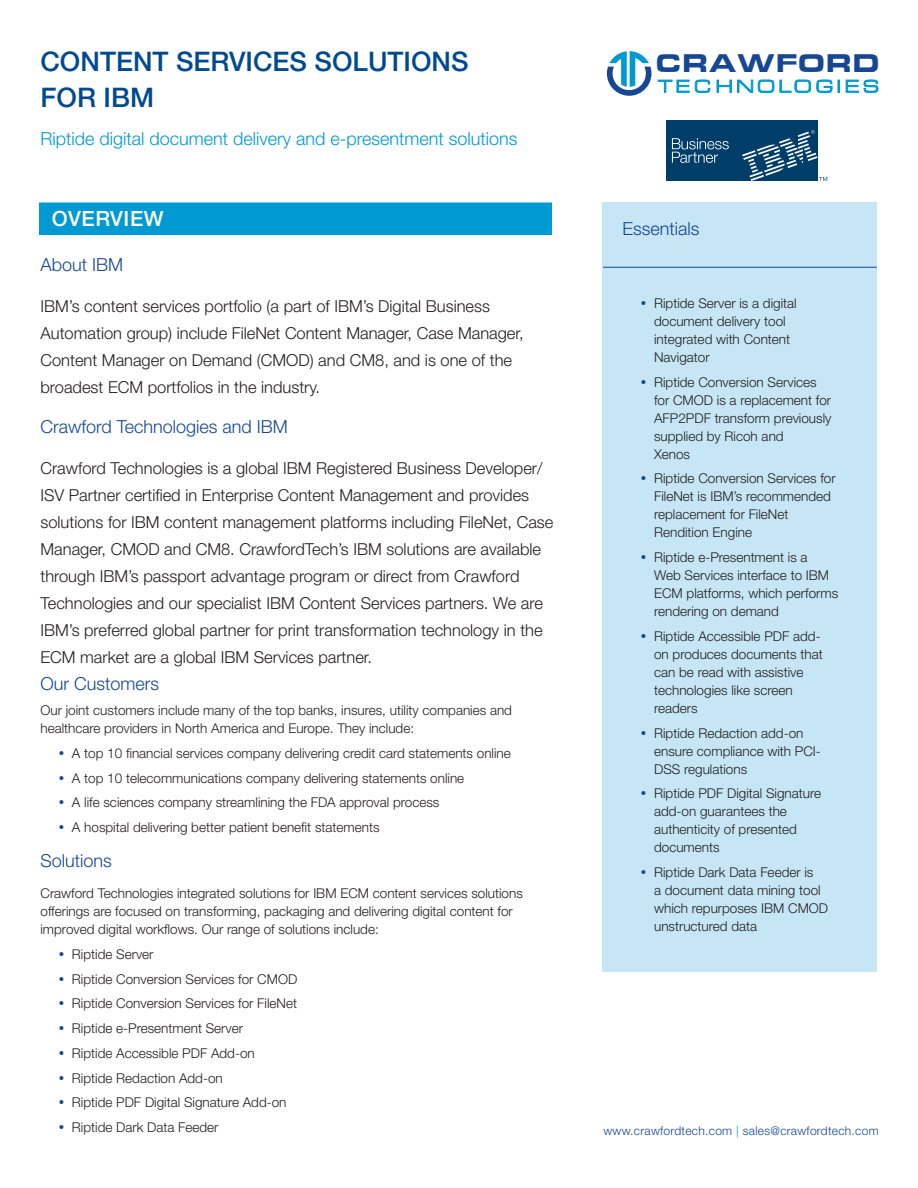
<style>
.page{position:relative;width:918px;height:1188px;background:#fff}
.page>*{position:absolute;margin:0;border:0;box-sizing:border-box;transform-origin:0 0}
.t1{font:500 27px/36px "Helvetica Neue LT Std";color:#014990}
.Image{font:900 26.4px "Eurostile Extended";color:#174792}
.SideBarHeader__H2{font:500 21px "Helvetica Neue LT Std";letter-spacing:.025em;color:#fff}
.titleSubHead_copy{font:300 18px "Helvetica Neue LT Std";color:#0099d1}
.BodyHeaders__H2{font:300 18px "Helvetica Neue LT Std";color:#174792}
.Base{font:300 18px "Helvetica Neue LT Std";color:#174792}
.SideBarHeader__H2-2{font:300 18px "Helvetica Neue LT Std";color:#174792}
.Base-2{font:300 16.5px/27px "Helvetica Neue LT Std";color:#231f20}
.Base-3{font:300 13.5px/18px "Helvetica Neue LT Std";color:#231f20}
.Base-4{font:300 12px "Helvetica Neue LT Std";letter-spacing:.025em;color:#174792}
.s1{color:#0099d1}
</style>
<div class="page">
<div style="left:602px;top:202px;width:275px;height:770px;background:#c6e6f5"></div>
<hr style="left:603px;top:267px;width:274px;height:1px;background:#174792">
<svg style="left:607px;top:51px;width:44px;height:45px"></svg>
<svg style="left:657px;top:79px;width:222px;height:14px"></svg>
<div style="left:39px;top:202px;width:513px;height:33px;background:#0099d1;border:2px solid #0099d1"></div>
<div style="left:667px;top:120px;width:151px;height:61px;background:#003e69"></div>
<svg style="left:672px;top:138px;width:57px;height:25px"></svg>
<svg style="left:742px;top:130px;width:85px;height:51px"></svg>
<p class="t1" style="left:40px;top:43px;width:430px">CONTENT SERVICES SOLUTIONS<br>FOR IBM</p>
<p class="titleSubHead_copy" style="left:40px;top:127px;width:479px">Riptide digital document delivery and e-presentment solutions</p>
<h2 class="SideBarHeader__H2" style="left:52px;top:206px;width:113px">OVERVIEW</h2>
<p class="Image" style="left:655px;top:49px;width:226px">CRAWFORD</p>
<h2 class="SideBarHeader__H2-2" style="left:623px;top:218px;width:78px">Essentials</h2>
<h2 class="BodyHeaders__H2" style="left:40px;top:254px;width:84px">About IBM</h2>
<p class="Base-2" style="left:40px;top:292px;width:485px">IBM’s content services portfolio (a part of IBM’s Digital Business Automation group) include FileNet Content Manager, Case Manager, Content Manager on Demand (CMOD) and CM8, and is one of the broadest ECM portfolios in the industry.</p>
<h2 class="BodyHeaders__H2" style="left:40px;top:416px;width:249px">Crawford Technologies and IBM</h2>
<p class="Base-2" style="left:40px;top:454px;width:514px">Crawford Technologies is a global IBM Registered Business Developer/ ISV Partner certified in Enterprise Content Management and provides solutions for IBM content management platforms including FileNet, Case Manager, CMOD and CM8. CrawfordTech’s IBM solutions are available through IBM’s passport advantage program or direct from Crawford Technologies and our specialist IBM Content Services partners. We are IBM’s preferred global partner for print transformation technology in the ECM market are a global IBM Services partner.</p>
<p class="Base" style="left:40px;top:673px;width:120px">Our Customers</p>
<p class="Base-3" style="left:40px;top:701px;width:473px">Our joint customers include many of the top banks, insures, utility companies and healthcare providers in North America and Europe. They include:</p>
<p class="Base-3" style="left:72px;top:744px;width:440px">A top 10 financial services company delivering credit card statements online</p>
<p class="Base-3" style="left:72px;top:768px;width:394px">A top 10 telecommunications company delivering statements online</p>
<p class="Base-3" style="left:72px;top:793px;width:369px">A life sciences company streamlining the FDA approval process</p>
<p class="Base-3" style="left:72px;top:818px;width:309px">A hospital delivering better patient benefit statements</p>
<h2 class="BodyHeaders__H2" style="left:40px;top:849px;width:73px">Solutions</h2>
<p class="Base-3" style="left:40px;top:884px;width:484px">Crawford Technologies integrated solutions for IBM ECM content services solutions offerings are focused on transforming, packaging and delivering digital content for improved digital workflows. Our range of solutions include:</p>
<p class="Base-3" style="left:72px;top:945px;width:83px">Riptide Server</p>
<p class="Base-3" style="left:72px;top:969px;width:227px">Riptide Conversion Services for CMOD</p>
<p class="Base-3" style="left:72px;top:994px;width:227px">Riptide Conversion Services for FileNet</p>
<p class="Base-3" style="left:72px;top:1019px;width:173px">Riptide e-Presentment Server</p>
<p class="Base-3" style="left:72px;top:1044px;width:184px">Riptide Accessible PDF Add-on</p>
<p class="Base-3" style="left:72px;top:1068px;width:152px">Riptide Redaction Add-on</p>
<p class="Base-3" style="left:72px;top:1093px;width:216px">Riptide PDF Digital Signature Add-on</p>
<p class="Base-3" style="left:72px;top:1118px;width:148px">Riptide Dark Data Feeder</p>
<p class="Base-4" style="left:603px;top:1123px;width:277px">www.crawfordtech.com <span class="s1">|</span> sales@crawfordtech.com</p>
<p class="Base-3" style="left:654px;top:294px;width:144px">Riptide Server is a digital document delivery tool integrated with Content<br>Navigator</p>
<p class="Base-3" style="left:654px;top:373px;width:179px">Riptide Conversion Services for CMOD is a replacement for<br>AFP2PDF transform previously supplied by Ricoh and<br>Xenos</p>
<p class="Base-3" style="left:654px;top:469px;width:183px">Riptide Conversion Services for<br>FileNet is IBM’s recommended replacement for FileNet<br>Rendition Engine</p>
<p class="Base-3" style="left:654px;top:548px;width:186px">Riptide e-Presentment is a<br>Web Services interface to IBM<br>ECM platforms, which performs rendering on demand</p>
<p class="Base-3" style="left:654px;top:627px;width:170px">Riptide Accessible PDF add&shy;on produces documents that can be read with assistive technologies like screen readers</p>
<p class="Base-3" style="left:654px;top:724px;width:168px">Riptide Redaction add-on ensure compliance with PCI-<br>DSS regulations</p>
<p class="Base-3" style="left:654px;top:784px;width:169px">Riptide PDF Digital Signature add-on guarantees the authenticity of presented documents</p>
<p class="Base-3" style="left:654px;top:863px;width:176px">Riptide Dark Data Feeder is<br>a document data mining tool which repurposes IBM CMOD unstructured data</p>
</div>
